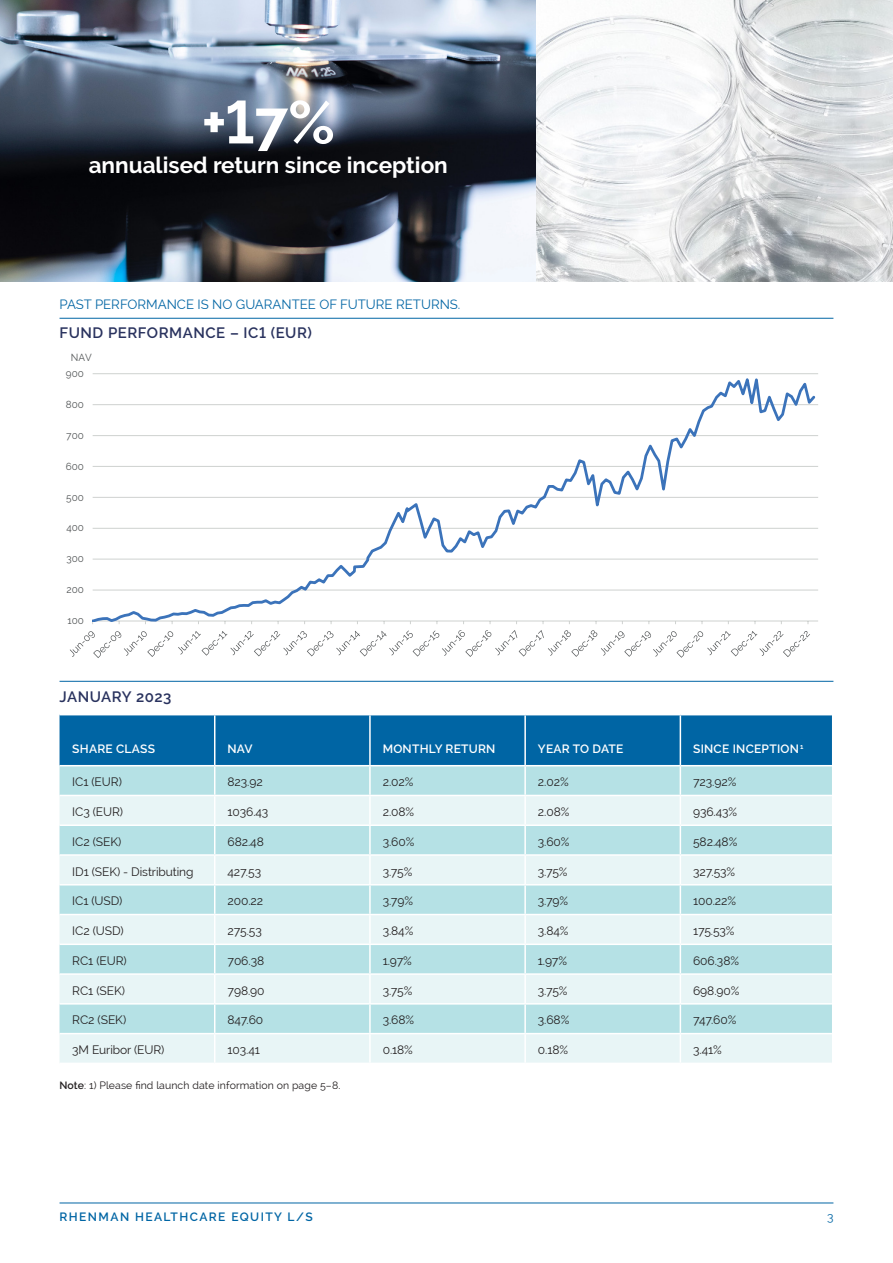
<style>
.page{position:relative;width:893px;height:1263px;background:#fff}
.page>*{position:absolute;margin:0;border:0;box-sizing:border-box;transform-origin:0 0}
.t1{font:700 59.85px "Raleway";color:#fff}
.t2{font:700 22.5px "Raleway";color:#fff}
.t3{font:600 15px "Raleway";letter-spacing:.035em;color:#29325e}
.t4{font:13.2px "Raleway";color:#0065a4}
.t5{font:12px "Raleway";letter-spacing:-.005em;color:#231f20}
.t6{font:600 12px "Raleway";letter-spacing:.02em;color:#fff}
.t7{font:600 12px "Raleway";letter-spacing:.12em;color:#0065a4}
.t8{font:12px "Raleway";color:#0065a4}
.t9{font:10.5px "Raleway";letter-spacing:.01em;color:#231f20}
.t10{font:10.05px "Raleway";color:#515455}
.s1{font-weight:600}
</style>
<div class="page">
<hr style="left:60px;top:1202px;width:773px;height:1px;background:#0065a4">
<hr style="left:60px;top:318px;width:773px;height:1px;background:#0065a4">
<hr style="left:60px;top:681px;width:773px;height:1px;background:#0065a4">
<svg style="left:60px;top:715px;width:772px;height:347px;background:#b3d8e3"></svg>
<hr style="left:60px;top:765px;width:155px;height:1px;background:#fff">
<hr style="left:215px;top:765px;width:155px;height:1px;background:#fff">
<hr style="left:370px;top:765px;width:155px;height:1px;background:#fff">
<hr style="left:525px;top:765px;width:155px;height:1px;background:#fff">
<hr style="left:680px;top:765px;width:152px;height:1px;background:#fff">
<hr style="left:60px;top:884px;width:155px;height:1px;background:#fff">
<hr style="left:215px;top:884px;width:155px;height:1px;background:#fff">
<hr style="left:370px;top:884px;width:155px;height:1px;background:#fff">
<hr style="left:525px;top:884px;width:155px;height:1px;background:#fff">
<hr style="left:680px;top:884px;width:152px;height:1px;background:#fff">
<img style="left:0;top:0;width:893px;height:282px">
<hr style="left:93px;top:373px;width:725px;height:1px;background:#cfd2d0">
<svg style="left:92px;top:374px;width:726px;height:248px"></svg>
<svg style="left:70px;top:630px;width:740px;height:28px"></svg>
<p class="t1" style="left:201px;top:88px;width:135px">+17%</p>
<p class="t2" style="left:89px;top:152px;width:361px">annualised return since inception</p>
<p class="t4" style="left:60px;top:296px;width:402px">PAST PERFORMANCE IS NO GUARANTEE OF FUTURE RETURNS.</p>
<p class="t3" style="left:60px;top:324px;width:254px">FUND PERFORMANCE – IC1 (EUR)</p>
<p class="t10" style="left:71px;top:352px;width:23px">NAV</p>
<p class="t10" style="left:66px;top:367px;width:19px">900</p>
<p class="t10" style="left:66px;top:398px;width:19px">800</p>
<p class="t10" style="left:66px;top:429px;width:19px">700</p>
<p class="t10" style="left:66px;top:460px;width:19px">600</p>
<p class="t10" style="left:66px;top:491px;width:19px">500</p>
<p class="t10" style="left:66px;top:522px;width:19px">400</p>
<p class="t10" style="left:66px;top:553px;width:19px">300</p>
<p class="t10" style="left:66px;top:584px;width:19px">200</p>
<p class="t10" style="left:67px;top:615px;width:18px">100</p>
<p class="t3" style="left:60px;top:688px;width:113px">JANUARY 2023</p>
<p class="t6" style="left:72px;top:742px;width:84px">SHARE CLASS</p>
<p class="t6" style="left:227px;top:742px;width:27px">NAV</p>
<p class="t6" style="left:383px;top:742px;width:114px">MONTHLY RETURN</p>
<p class="t6" style="left:538px;top:742px;width:87px">YEAR TO DATE</p>
<p class="t6" style="left:693px;top:742px;width:112px">SINCE INCEPTION<sup>1</sup></p>
<p class="t5" style="left:72px;top:775px;width:51px">IC1 (EUR)</p>
<p class="t5" style="left:227px;top:775px;width:37px">823.92</p>
<p class="t5" style="left:383px;top:775px;width:32px">2.02%</p>
<p class="t5" style="left:538px;top:775px;width:32px">2.02%</p>
<p class="t5" style="left:693px;top:775px;width:45px">723.92%</p>
<p class="t5" style="left:72px;top:805px;width:52px">IC3 (EUR)</p>
<p class="t5" style="left:227px;top:805px;width:42px">1036.43</p>
<p class="t5" style="left:383px;top:805px;width:33px">2.08%</p>
<p class="t5" style="left:538px;top:805px;width:33px">2.08%</p>
<p class="t5" style="left:693px;top:805px;width:46px">936.43%</p>
<p class="t5" style="left:72px;top:834px;width:50px">IC2 (SEK)</p>
<p class="t5" style="left:227px;top:834px;width:38px">682.48</p>
<p class="t5" style="left:383px;top:834px;width:33px">3.60%</p>
<p class="t5" style="left:538px;top:834px;width:33px">3.60%</p>
<p class="t5" style="left:693px;top:834px;width:46px">582.48%</p>
<p class="t5" style="left:72px;top:864px;width:123px">ID1 (SEK) - Distributing</p>
<p class="t5" style="left:227px;top:864px;width:35px">427.53</p>
<p class="t5" style="left:383px;top:864px;width:31px">3.75%</p>
<p class="t5" style="left:538px;top:864px;width:31px">3.75%</p>
<p class="t5" style="left:693px;top:864px;width:44px">327.53%</p>
<p class="t5" style="left:72px;top:894px;width:52px">IC1 (USD)</p>
<p class="t5" style="left:227px;top:894px;width:37px">200.22</p>
<p class="t5" style="left:383px;top:894px;width:32px">3.79%</p>
<p class="t5" style="left:538px;top:894px;width:32px">3.79%</p>
<p class="t5" style="left:693px;top:894px;width:45px">100.22%</p>
<p class="t5" style="left:72px;top:924px;width:53px">IC2 (USD)</p>
<p class="t5" style="left:227px;top:924px;width:36px">275.53</p>
<p class="t5" style="left:383px;top:924px;width:32px">3.84%</p>
<p class="t5" style="left:538px;top:924px;width:32px">3.84%</p>
<p class="t5" style="left:693px;top:924px;width:43px">175.53%</p>
<p class="t5" style="left:72px;top:954px;width:56px">RC1 (EUR)</p>
<p class="t5" style="left:227px;top:954px;width:38px">706.38</p>
<p class="t5" style="left:383px;top:954px;width:31px">1.97%</p>
<p class="t5" style="left:538px;top:954px;width:31px">1.97%</p>
<p class="t5" style="left:693px;top:954px;width:47px">606.38%</p>
<p class="t5" style="left:72px;top:983px;width:54px">RC1 (SEK)</p>
<p class="t5" style="left:227px;top:983px;width:39px">798.90</p>
<p class="t5" style="left:383px;top:983px;width:31px">3.75%</p>
<p class="t5" style="left:538px;top:983px;width:31px">3.75%</p>
<p class="t5" style="left:693px;top:983px;width:48px">698.90%</p>
<p class="t5" style="left:72px;top:1013px;width:55px">RC2 (SEK)</p>
<p class="t5" style="left:227px;top:1013px;width:37px">847.60</p>
<p class="t5" style="left:383px;top:1013px;width:33px">3.68%</p>
<p class="t5" style="left:538px;top:1013px;width:33px">3.68%</p>
<p class="t5" style="left:693px;top:1013px;width:45px">747.60%</p>
<p class="t5" style="left:72px;top:1043px;width:94px">3M Euribor (EUR)</p>
<p class="t5" style="left:227px;top:1043px;width:34px">103.41</p>
<p class="t5" style="left:383px;top:1043px;width:32px">0.18%</p>
<p class="t5" style="left:538px;top:1043px;width:32px">0.18%</p>
<p class="t5" style="left:693px;top:1043px;width:30px">3.41%</p>
<p class="t9" style="left:60px;top:1079px;width:282px"><span class="s1">Note</span>: 1) Please find launch date information on page 5–8.</p>
<p class="t7" style="left:60px;top:1210px;width:255px">RHENMAN HEALTHCARE EQUITY L/S</p>
<p class="t8" style="left:827px;top:1210px;width:8px">3</p>
</div>
